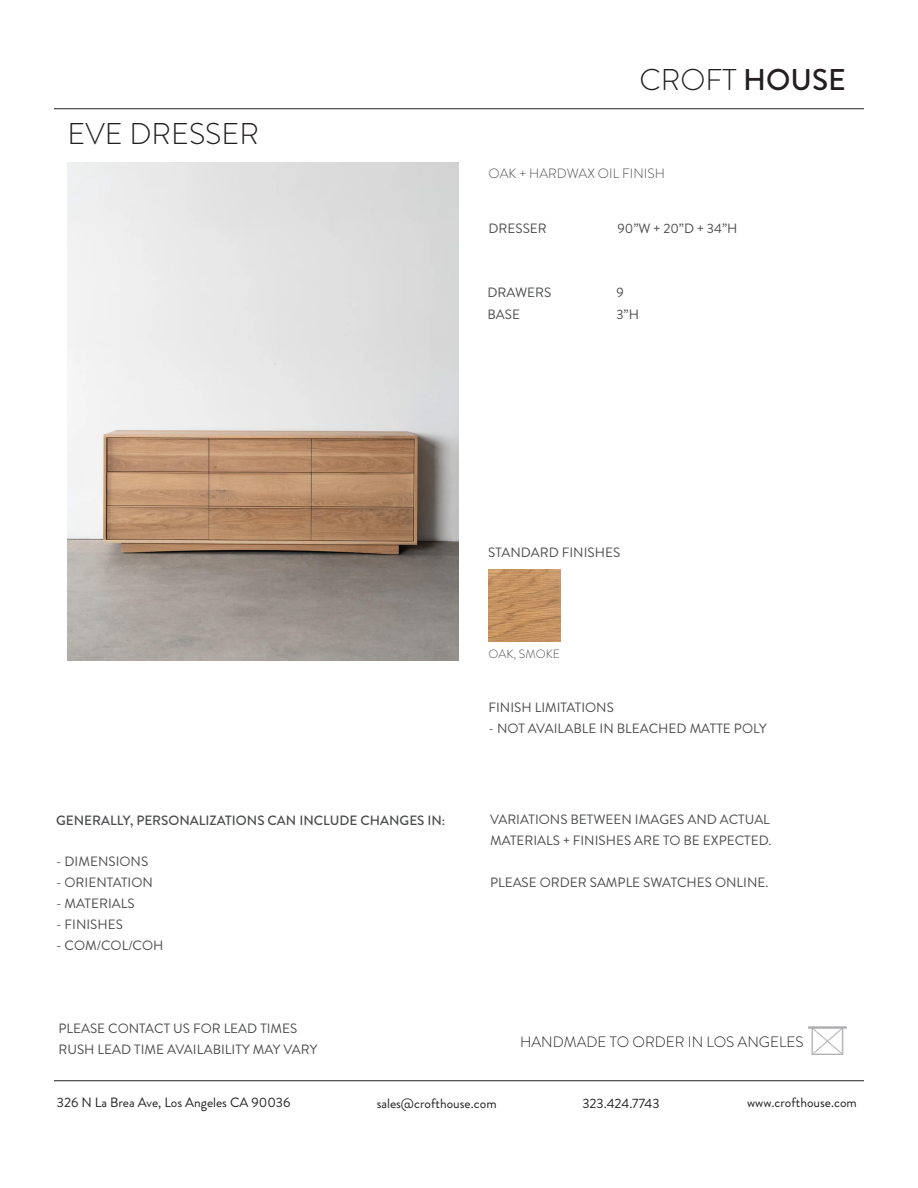
<style>
.page{position:relative;width:918px;height:1188px;background:#fff}
.page>*{position:absolute;margin:0;border:0;box-sizing:border-box;transform-origin:0 0}
.t1{font:300 30px "Brandon Grotesque";color:#231f20}
.t2{font:300 15px "Brandon Grotesque";color:#231f20}
.t3{font:13.5px "Brandon Grotesque";color:#4b4c4d}
.t4{font:13.5px "Brandon Grotesque";color:#231f20}
.t5{font:500 13.5px "Brandon Grotesque";color:#4b4c4d}
.t6{font:300 13.5px "Brandon Grotesque";color:#4b4c4d}
.t7{font:300 12px "Brandon Grotesque";color:#4b4c4d}
.s1{font-weight:500}
</style>
<div class="page">
<hr style="left:54px;top:1080px;width:810px;height:1px;background:#231f20">
<hr style="left:54px;top:108px;width:810px;height:1px;background:#231f20">
<img style="left:808px;top:1026px;width:39px;height:29px">
<img style="left:68px;top:162px;width:391px;height:499px">
<img style="left:488px;top:570px;width:72px;height:72px">
<p class="t1" style="left:68px;top:113px;width:193px">EVE DRESSER</p>
<p class="t1" style="left:639px;top:59px;width:208px">CROFT <span class="s1">HOUSE</span></p>
<p class="t6" style="left:488px;top:164px;width:178px">OAK + HARDWAX OIL FINISH</p>
<p class="t3" style="left:488px;top:219px;width:60px">DRESSER</p>
<p class="t3" style="left:617px;top:219px;width:122px">90”W + 20”D + 34”H</p>
<p class="t3" style="left:487px;top:283px;width:65px">DRAWERS</p>
<p class="t3" style="left:616px;top:283px;width:9px">9</p>
<p class="t3" style="left:487px;top:306px;width:34px">BASE</p>
<p class="t3" style="left:616px;top:306px;width:24px">3”H</p>
<p class="t5" style="left:56px;top:811px;width:391px">GENERALLY, PERSONALIZATIONS CAN INCLUDE CHANGES IN:</p>
<p class="t3" style="left:56px;top:852px;width:94px">- DIMENSIONS</p>
<p class="t3" style="left:56px;top:873px;width:98px">- ORIENTATION</p>
<p class="t3" style="left:56px;top:894px;width:80px">- MATERIALS</p>
<p class="t3" style="left:56px;top:915px;width:69px">- FINISHES</p>
<p class="t3" style="left:56px;top:936px;width:109px">- COM/COL/COH</p>
<p class="t3" style="left:58px;top:1019px;width:240px">PLEASE CONTACT US FOR LEAD TIMES</p>
<p class="t3" style="left:58px;top:1040px;width:260px">RUSH LEAD TIME AVAILABILITY MAY VARY</p>
<p class="t3" style="left:488px;top:543px;width:133px">STANDARD FINISHES</p>
<p class="t7" style="left:489px;top:646px;width:73px">OAK, SMOKE</p>
<p class="t3" style="left:488px;top:698px;width:127px">FINISH LIMITATIONS</p>
<p class="t3" style="left:488px;top:719px;width:280px">- NOT AVAILABLE IN BLEACHED MATTE POLY</p>
<p class="t3" style="left:490px;top:811px;width:281px">VARIATIONS BETWEEN IMAGES AND ACTUAL</p>
<p class="t3" style="left:490px;top:832px;width:283px">MATERIALS + FINISHES ARE TO BE EXPECTED.</p>
<p class="t3" style="left:490px;top:874px;width:280px">PLEASE ORDER SAMPLE SWATCHES ONLINE.</p>
<p class="t2" style="left:520px;top:1032px;width:285px">HANDMADE TO ORDER IN LOS ANGELES</p>
<p class="t4" style="left:57px;top:1093px;width:235px">326 N La Brea Ave, Los Angeles CA 90036</p>
<p class="t4" style="left:377px;top:1094px;width:121px">sales@crofthouse.com</p>
<p class="t4" style="left:582px;top:1094px;width:79px">323.424.7743</p>
<p class="t4" style="left:747px;top:1093px;width:111px">www.crofthouse.com</p>
</div>
